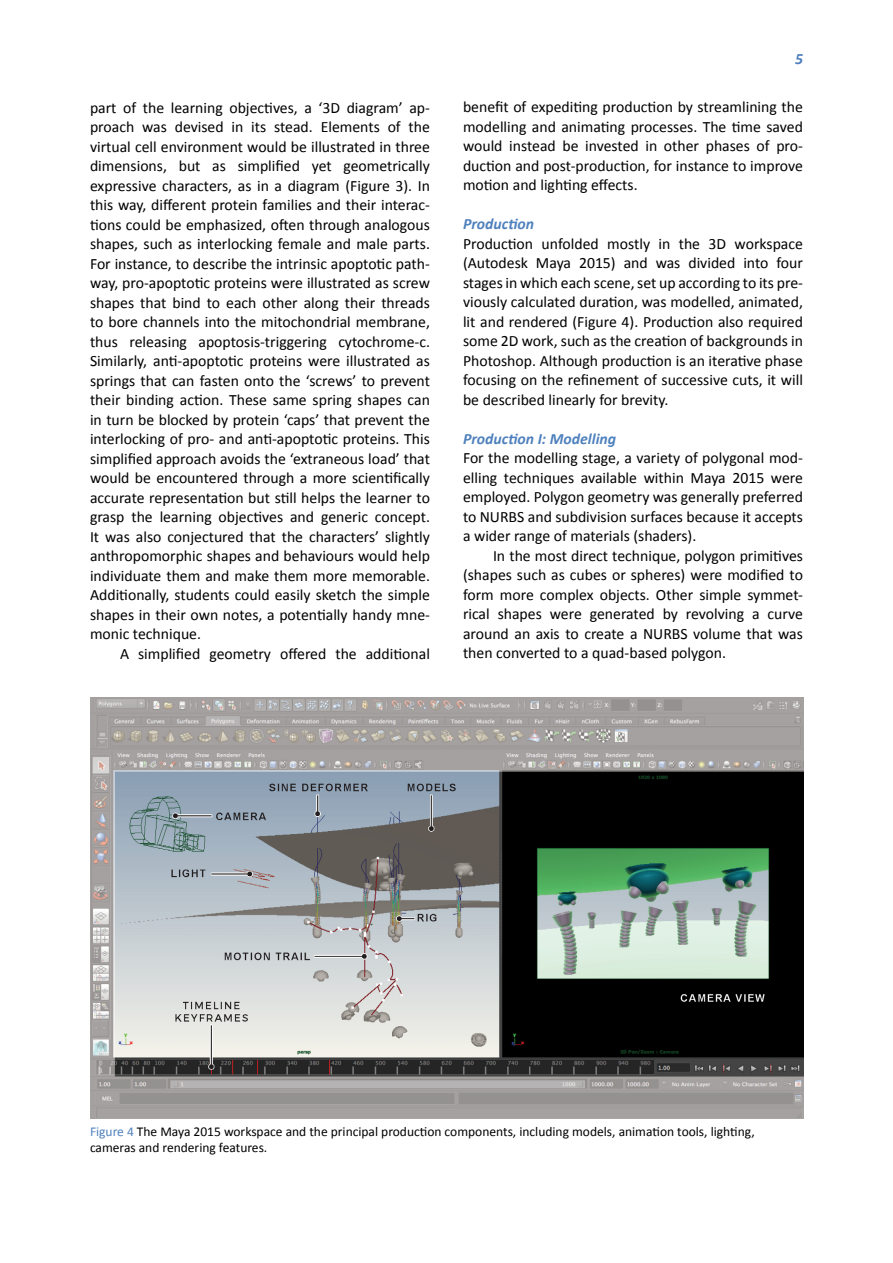
<style>
.page{position:relative;width:893px;height:1263px;background:#fff}
.page>*{position:absolute;margin:0;border:0;box-sizing:border-box;transform-origin:0 0}
.t1{font:15.75px/19.5px "Calibri";color:#000;text-align:justify}
.t2{font:italic 700 15.75px "Calibri";color:#4f81bd}
.t3{font:13.5px/16.2px "Calibri";color:#000}
.s1{color:#4f81bd}
</style>
<div class="page">
<img style="left:90px;top:697px;width:713px;height:421px">
<p class="t1" style="left:90px;top:98px;width:341px">part of the learning objectives, a ‘3D diagram’ ap&shy;proach was devised in its stead. Elements of the virtual cell environment would be illustrated in three dimensions, but as simplified yet geometrically expressive characters, as in a diagram (Figure 3). In this way, different protein families and their interac&shy;tions could be emphasized, often through analogous shapes, such as interlocking female and male parts.<br>For instance, to describe the intrinsic apoptotic path&shy;way, pro-apoptotic proteins were illustrated as screw shapes that bind to each other along their threads to bore channels into the mitochondrial membrane, thus releasing apoptosis-triggering cytochrome-c.<br>Similarly, anti-apoptotic proteins were illustrated as springs that can fasten onto the ‘screws’ to prevent their binding action. These same spring shapes can in turn be blocked by protein ‘caps’ that prevent the interlocking of pro- and anti-apoptotic proteins. This simplified approach avoids the ‘extraneous load’ that would be encountered through a more scientifically accurate representation but still helps the learner to grasp the learning objectives and generic concept.<br>It was also conjectured that the characters’ slightly anthropomorphic shapes and behaviours would help individuate them and make them more memorable.<br>Additionally, students could easily sketch the simple shapes in their own notes, a potentially handy mne&shy;monic technique.</p>
<p class="t1" style="left:120px;top:644px;width:311px">A simplified geometry offered the additional</p>
<p class="t2" style="left:795px;top:48px;width:9px">5</p>
<p class="t1" style="left:463px;top:98px;width:341px">benefit of expediting production by streamlining the modelling and animating processes. The time saved would instead be invested in other phases of pro&shy;duction and post-production, for instance to improve motion and lighting effects.</p>
<p class="t2" style="left:463px;top:214px;width:73px">Production</p>
<p class="t1" style="left:463px;top:234px;width:341px">Production unfolded mostly in the 3D workspace (Autodesk Maya 2015) and was divided into four stages in which each scene, set up according to its pre&shy;viously calculated duration, was modelled, animated, lit and rendered (Figure 4). Production also required some 2D work, such as the creation of backgrounds in Photoshop. Although production is an iterative phase focusing on the refinement of successive cuts, it will be described linearly for brevity.</p>
<p class="t2" style="left:463px;top:429px;width:155px">Production I: Modelling</p>
<p class="t1" style="left:463px;top:449px;width:341px">For the modelling stage, a variety of polygonal mod&shy;elling techniques available within Maya 2015 were employed. Polygon geometry was generally preferred to NURBS and subdivision surfaces because it accepts a wider range of materials (shaders).</p>
<p class="t1" style="left:463px;top:546px;width:341px;text-indent:30px">In the most direct technique, polygon primitives (shapes such as cubes or spheres) were modified to form more complex objects. Other simple symmet&shy;rical shapes were generated by revolving a curve around an axis to create a NURBS volume that was then converted to a quad-based polygon.</p>
<p class="t3" style="left:90px;top:1123px;width:666px"><span class="s1">Figure 4</span> The Maya 2015 workspace and the principal production components, including models, animation tools, lighting, cameras and rendering features.</p>
</div>
